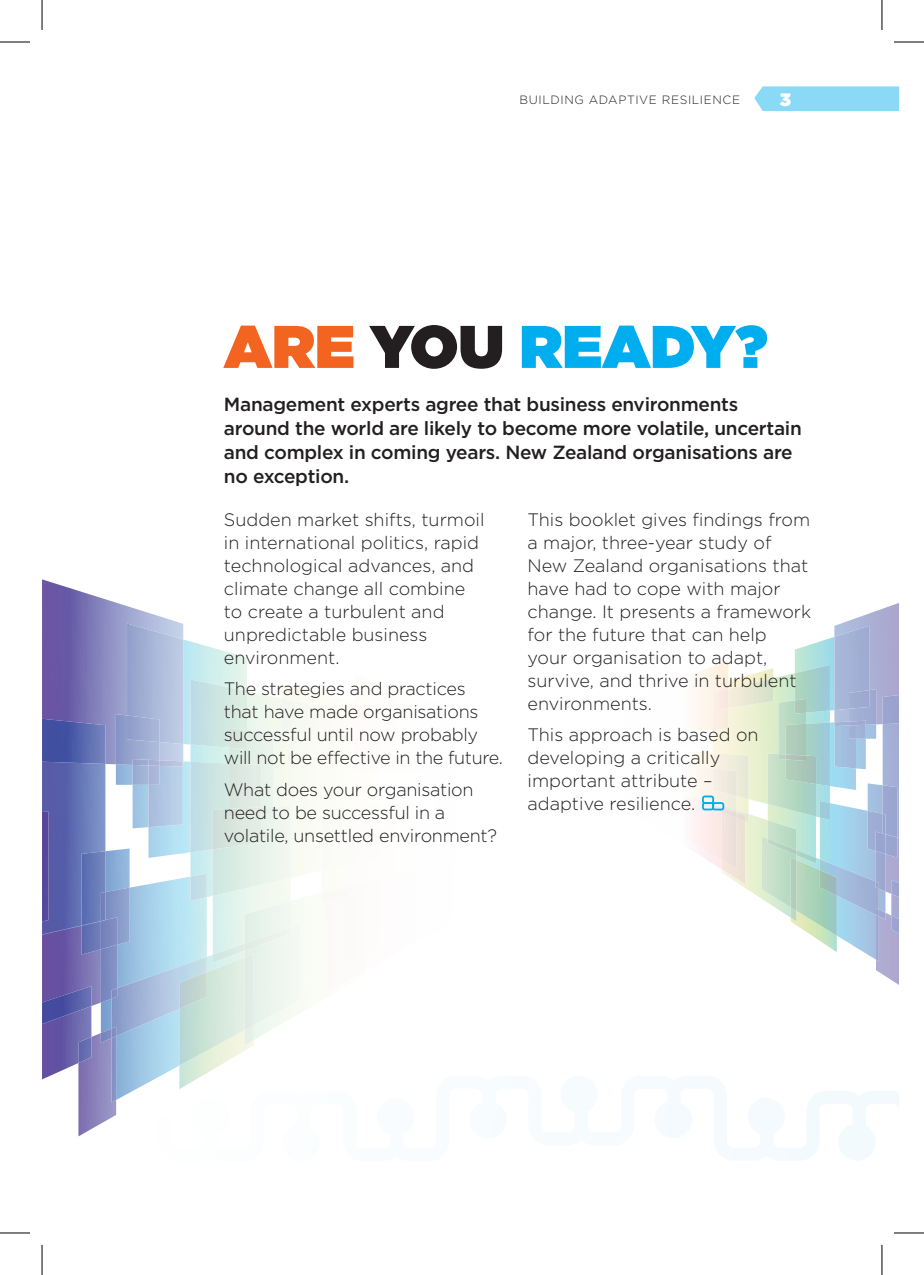
<style>
.page{position:relative;width:924px;height:1275px;background:#fff}
.page>*{position:absolute;margin:0;border:0;box-sizing:border-box;transform-origin:0 0}
.t1{font:900 60px "Gotham";color:#00aeef}
.t2{font:500 19px/24px "Gotham";letter-spacing:-.015em;color:#231f20}
.t3{font:300 18px/23px "Gotham";color:#231f20}
.t4{font:900 18px "Gotham";color:#fff}
.t5{font:300 12px "Gotham";letter-spacing:.05em;color:#231f20}
.s1{color:#f36421}
.s2{color:#231f20}
</style>
<div class="page">
<img style="left:42px;top:579px;width:141px;height:185px">
<img style="left:42px;top:764px;width:63px;height:161px">
<img style="left:42px;top:719px;width:63px;height:45px">
<img style="left:42px;top:934px;width:59px;height:72px">
<img style="left:42px;top:925px;width:39px;height:9px">
<img style="left:42px;top:1024px;width:49px;height:55px">
<img style="left:42px;top:986px;width:49px;height:38px">
<img style="left:116px;top:954px;width:97px;height:146px">
<img style="left:183px;top:639px;width:64px;height:105px">
<img style="left:127px;top:623px;width:56px;height:121px">
<img style="left:78px;top:1033px;width:38px;height:103px">
<img style="left:78px;top:1037px;width:13px;height:26px">
<img style="left:111px;top:1038px;width:5px;height:64px">
<img style="left:116px;top:714px;width:43px;height:51px">
<img style="left:127px;top:715px;width:32px;height:27px">
<img style="left:132px;top:759px;width:16px;height:69px">
<img style="left:105px;top:848px;width:24px;height:28px">
<img style="left:81px;top:851px;width:24px;height:70px">
<img style="left:81px;top:925px;width:20px;height:29px">
<img style="left:81px;top:921px;width:20px;height:4px">
<img style="left:190px;top:691px;width:146px;height:206px">
<img style="left:229px;top:730px;width:44px;height:75px">
<img style="left:190px;top:679px;width:57px;height:68px">
<img style="left:229px;top:728px;width:18px;height:21px">
<div style="left:282px;top:698px;width:72px;height:43px;background:#fafaf5"></div>
<img style="left:101px;top:876px;width:106px;height:152px">
<img style="left:101px;top:949px;width:16px;height:53px">
<img style="left:111px;top:956px;width:96px;height:80px">
<svg style="left:111px;top:988px;width:6px;height:10px"></svg>
<img style="left:101px;top:1028px;width:10px;height:14px">
<svg style="left:111px;top:1026px;width:5px;height:12px"></svg>
<img style="left:105px;top:887px;width:24px;height:57px">
<img style="left:101px;top:892px;width:4px;height:25px">
<img style="left:101px;top:917px;width:16px;height:32px">
<img style="left:190px;top:873px;width:17px;height:28px">
<img style="left:254px;top:892px;width:67px;height:148px">
<img style="left:254px;top:924px;width:46px;height:101px">
<img style="left:179px;top:1045px;width:75px;height:30px">
<img style="left:179px;top:957px;width:65px;height:108px">
<img style="left:179px;top:972px;width:28px;height:36px">
<img style="left:244px;top:954px;width:10px;height:76px">
<img style="left:321px;top:803px;width:15px;height:83px">
<img style="left:321px;top:805px;width:15px;height:66px">
<img style="left:321px;top:886px;width:15px;height:11px">
<img style="left:327px;top:890px;width:9px;height:7px">
<img style="left:213px;top:895px;width:78px;height:59px">
<img style="left:213px;top:943px;width:31px;height:19px">
<img style="left:213px;top:805px;width:78px;height:90px">
<svg style="left:261px;top:806px;width:12px;height:8px"></svg>
<img style="left:244px;top:901px;width:47px;height:26px">
<img style="left:244px;top:927px;width:47px;height:24px">
<img style="left:148px;top:761px;width:42px;height:97px">
<img style="left:159px;top:760px;width:24px;height:6px">
<img style="left:148px;top:766px;width:35px;height:61px">
<img style="left:148px;top:766px;width:11px;height:19px">
<svg style="left:148px;top:760px;width:11px;height:6px"></svg>
<img style="left:190px;top:761px;width:39px;height:91px">
<img style="left:229px;top:763px;width:32px;height:44px">
<img style="left:213px;top:809px;width:48px;height:40px">
<img style="left:229px;top:807px;width:32px;height:9px">
<img style="left:834px;top:603px;width:64px;height:121px">
<img style="left:882px;top:695px;width:16px;height:138px">
<img style="left:885px;top:838px;width:13px;height:56px">
<img style="left:891px;top:898px;width:7px;height:14px">
<img style="left:890px;top:880px;width:8px;height:18px">
<img style="left:815px;top:855px;width:60px;height:104px">
<img style="left:795px;top:637px;width:39px;height:73px">
<img style="left:834px;top:625px;width:34px;height:85px">
<img style="left:757px;top:668px;width:15px;height:5px">
<img style="left:876px;top:912px;width:22px;height:72px">
<img style="left:890px;top:915px;width:8px;height:18px">
<img style="left:875px;top:919px;width:3px;height:42px">
<img style="left:865px;top:725px;width:10px;height:13px">
<img style="left:848px;top:689px;width:27px;height:36px">
<img style="left:848px;top:690px;width:20px;height:19px">
<img style="left:855px;top:738px;width:10px;height:31px">
<img style="left:867px;top:783px;width:15px;height:20px">
<img style="left:882px;top:785px;width:15px;height:48px">
<img style="left:885px;top:838px;width:12px;height:20px">
<img style="left:712px;top:673px;width:117px;height:144px">
<img style="left:712px;top:691px;width:16px;height:38px">
<img style="left:778px;top:700px;width:27px;height:53px">
<img style="left:794px;top:665px;width:35px;height:47px">
<img style="left:794px;top:699px;width:11px;height:14px">
<img style="left:728px;top:678px;width:44px;height:30px">
<img style="left:718px;top:689px;width:10px;height:20px">
<img style="left:819px;top:803px;width:66px;height:105px">
<img style="left:874px;top:854px;width:11px;height:37px">
<img style="left:819px;top:859px;width:59px;height:56px">
<svg style="left:874px;top:881px;width:4px;height:7px"></svg>
<svg style="left:875px;top:908px;width:10px;height:11px"></svg>
<img style="left:867px;top:811px;width:15px;height:40px">
<img style="left:882px;top:814px;width:3px;height:17px">
<img style="left:874px;top:831px;width:11px;height:23px">
<svg style="left:882px;top:833px;width:16px;height:5px"></svg>
<img style="left:819px;top:801px;width:10px;height:19px">
<img style="left:739px;top:814px;width:51px;height:103px">
<img style="left:761px;top:836px;width:29px;height:71px">
<img style="left:721px;top:822px;width:23px;height:62px">
<img style="left:721px;top:818px;width:15px;height:50px">
<img style="left:790px;top:921px;width:46px;height:31px">
<img style="left:796px;top:860px;width:40px;height:75px">
<img style="left:819px;top:870px;width:17px;height:25px">
<img style="left:790px;top:911px;width:6px;height:10px">
<img style="left:790px;top:858px;width:6px;height:53px">
<img style="left:692px;top:751px;width:56px;height:63px">
<img style="left:692px;top:765px;width:44px;height:42px">
<img style="left:692px;top:797px;width:29px;height:15px">
<img style="left:712px;top:753px;width:36px;height:46px">
<img style="left:712px;top:768px;width:24px;height:28px">
<svg style="left:736px;top:810px;width:12px;height:12px"></svg>
<img style="left:721px;top:807px;width:15px;height:11px">
<img style="left:767px;top:816px;width:48px;height:42px">
<img style="left:796px;top:850px;width:19px;height:13px">
<img style="left:767px;top:753px;width:48px;height:63px">
<svg style="left:778px;top:754px;width:7px;height:5px"></svg>
<img style="left:767px;top:820px;width:29px;height:18px">
<img style="left:767px;top:838px;width:29px;height:17px">
<img style="left:829px;top:722px;width:26px;height:68px">
<img style="left:834px;top:721px;width:14px;height:4px">
<img style="left:834px;top:725px;width:21px;height:43px">
<svg style="left:848px;top:720px;width:17px;height:18px"></svg>
<img style="left:805px;top:722px;width:24px;height:64px">
<img style="left:785px;top:724px;width:20px;height:31px">
<img style="left:785px;top:755px;width:30px;height:29px">
<svg style="left:754px;top:86px;width:144px;height:25px;background:#8fdaf7"></svg>
<svg style="left:158px;top:1075px;width:740px;height:85px"></svg>
<div style="left:469px;top:1101px;width:37px;height:37px;background:#f3fafe;border-radius:50%"></div>
<div style="left:654px;top:1101px;width:37px;height:37px;background:#f3fafe;border-radius:50%"></div>
<div style="left:560px;top:1075px;width:37px;height:37px;background:#f3fafe;border-radius:50%"></div>
<svg style="left:701px;top:795px;width:23px;height:15px"></svg>
<hr style="left:0;top:42px;width:30px;height:1px;background:#000">
<hr style="left:893px;top:42px;width:30px;height:1px;background:#000">
<hr style="left:0;top:1232px;width:30px;height:1px;background:#000">
<hr style="left:893px;top:1232px;width:30px;height:1px;background:#000">
<hr style="left:42px;top:0;width:1px;height:30px;background:#000">
<hr style="left:42px;top:1245px;width:1px;height:30px;background:#000">
<hr style="left:881px;top:0;width:1px;height:30px;background:#000">
<hr style="left:881px;top:1245px;width:1px;height:30px;background:#000">
<p class="t5" style="left:519px;top:92px;width:222px">BUILDING ADAPTIVE RESILIENCE</p>
<p class="t4" style="left:779px;top:87px;width:13px">3</p>
<h1 class="t1" style="left:224px;top:304px;width:545px"><span class="s1">ARE</span> <span class="s2">YOU</span> READY?</h1>
<p class="t2" style="left:224px;top:391px;width:579px">Management experts agree that business environments around the world are likely to become more volatile, uncertain and complex in coming years. New Zealand organisations are no exception.</p>
<p class="t3" style="left:224px;top:507px;width:262px">Sudden market shifts, turmoil in international politics, rapid technological advances, and climate change all combine to create a turbulent and unpredictable business environment.</p>
<p class="t3" style="left:224px;top:677px;width:280px">The strategies and practices that have made organisations successful until now probably will not be effective in the future.</p>
<p class="t3" style="left:224px;top:777px;width:274px">What does your organisation need to be successful in a volatile, unsettled environment?</p>
<p class="t3" style="left:527px;top:507px;width:285px">This booklet gives findings from a major, three-year study of<br>New Zealand organisations that have had to cope with major change. It presents a framework for the future that can help<br>your organisation to adapt, survive, and thrive in turbulent environments.</p>
<p class="t3" style="left:527px;top:723px;width:232px">This approach is based on developing a critically important attribute – adaptive resilience.</p>
</div>
